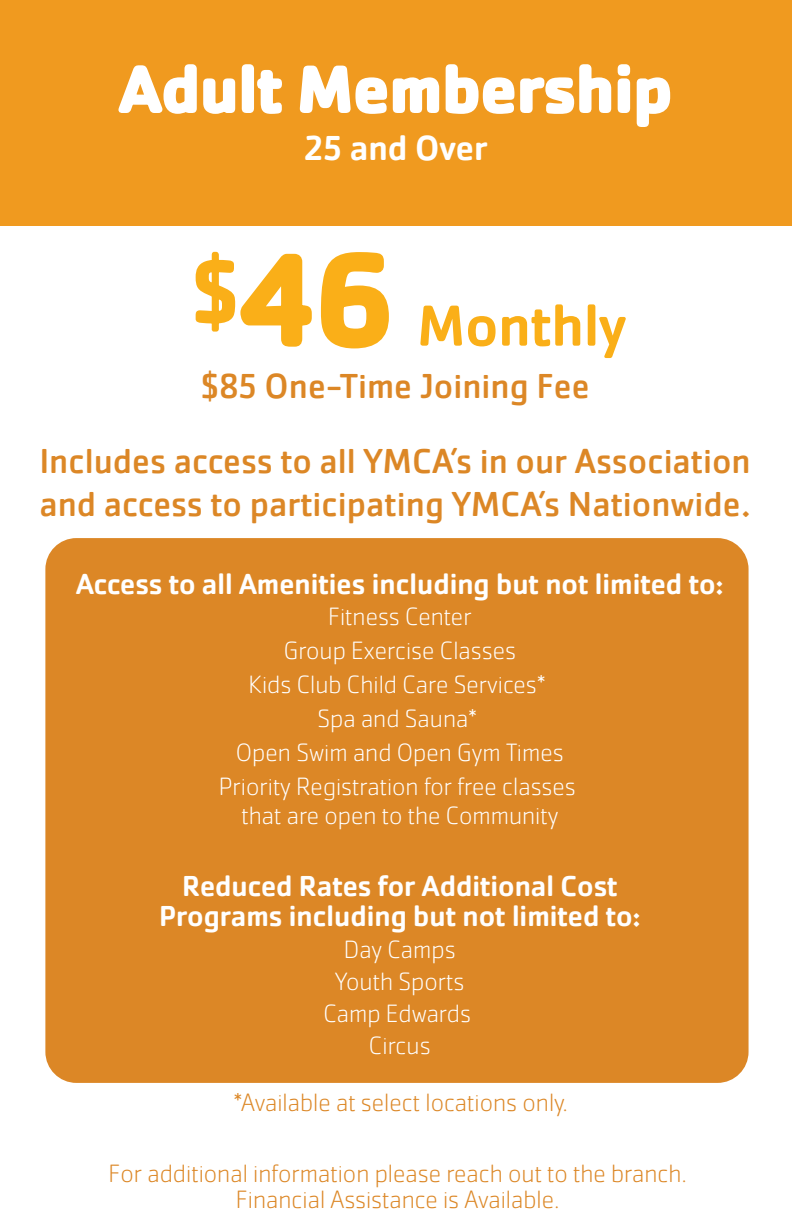
<style>
.page{position:relative;width:792px;height:1224px;background:#fff}
.page>*{position:absolute;margin:0;border:0;box-sizing:border-box;transform-origin:0 0}
.t1{font:700 136px "Cachet Pro";color:#faaf18}
.t2{font:700 68px "Cachet Pro";color:#fff}
.t3{font:500 60px "Cachet Pro";color:#faaf18}
.t4{font:36px/75.2px "Cachet Pro";color:#dc8726;text-align:center}
.t5{font:500 36px "Cachet Pro";color:#fff}
.t6{font:500 30px/30px "Cachet Pro";color:#fff;text-align:center}
.t7{font:200 26px/34px "Cachet Pro";color:#fff;text-align:center}
.t8{font:200 26px/26px "Cachet Pro";color:#dc8726;text-align:center}
</style>
<div class="page">
<div style="left:0;top:0;width:792px;height:226px;background:#f09a1f"></div>
<svg style="left:118px;top:64px;width:118px;height:50px"></svg>
<div style="left:242px;top:64px;width:12px;height:49px;border:2px solid #fff;border-radius:4px"></div>
<svg style="left:257px;top:69px;width:25px;height:45px"></svg>
<svg style="left:299px;top:64px;width:372px;height:63px"></svg>
<svg style="left:195px;top:251px;width:117px;height:96px"></svg>
<svg style="left:320px;top:252px;width:69px;height:97px"></svg>
<div style="left:45px;top:538px;width:704px;height:545px;background:#dc8726;border-radius:31px"></div>
<h2 class="t2" style="left:119px;top:47px;width:554px">Adult Membership</h2>
<h3 class="t5" style="left:304px;top:127px;width:185px">25 and Over</h3>
<h1 class="t1" style="left:192px;top:216px;width:204px"><sup>$</sup>46</h1>
<h3 class="t3" style="left:417px;top:291px;width:211px">Monthly</h3>
<h3 class="t4" style="left:39px;top:348px;width:713px">$85 One-Time Joining Fee<br>Includes access to all YMCA’s in our Association</h3>
<h3 class="t4" style="left:39px;top:467px;width:713px">and access to participating YMCA’s Nationwide.</h3>
<p class="t6" style="left:76px;top:569px;width:649px">Access to all Amenities including but not limited to:</p>
<p class="t7" style="left:219px;top:600px;width:359px">Fitness Center<br>Group Exercise Classes<br>Kids Club Child Care Services*<br>Spa and Sauna*<br>Open Swim and Open Gym Times<br>Priority Registration for free classes</p>
<p class="t7" style="left:241px;top:799px;width:319px">that are open to the Community</p>
<p class="t6" style="left:159px;top:871px;width:483px">Reduced Rates for Additional Cost<br>Programs including but not limited to:</p>
<p class="t7" style="left:323px;top:934px;width:149px;line-height:32px">Day Camps<br>Youth Sports<br>Camp Edwards<br>Circus</p>
<p class="t8" style="left:234px;top:1089px;width:336px">*Available at select locations only.</p>
<p class="t8" style="left:109px;top:1161px;width:580px">For additional information please reach out to the branch.<br>Financial Assistance is Available.</p>
</div>
